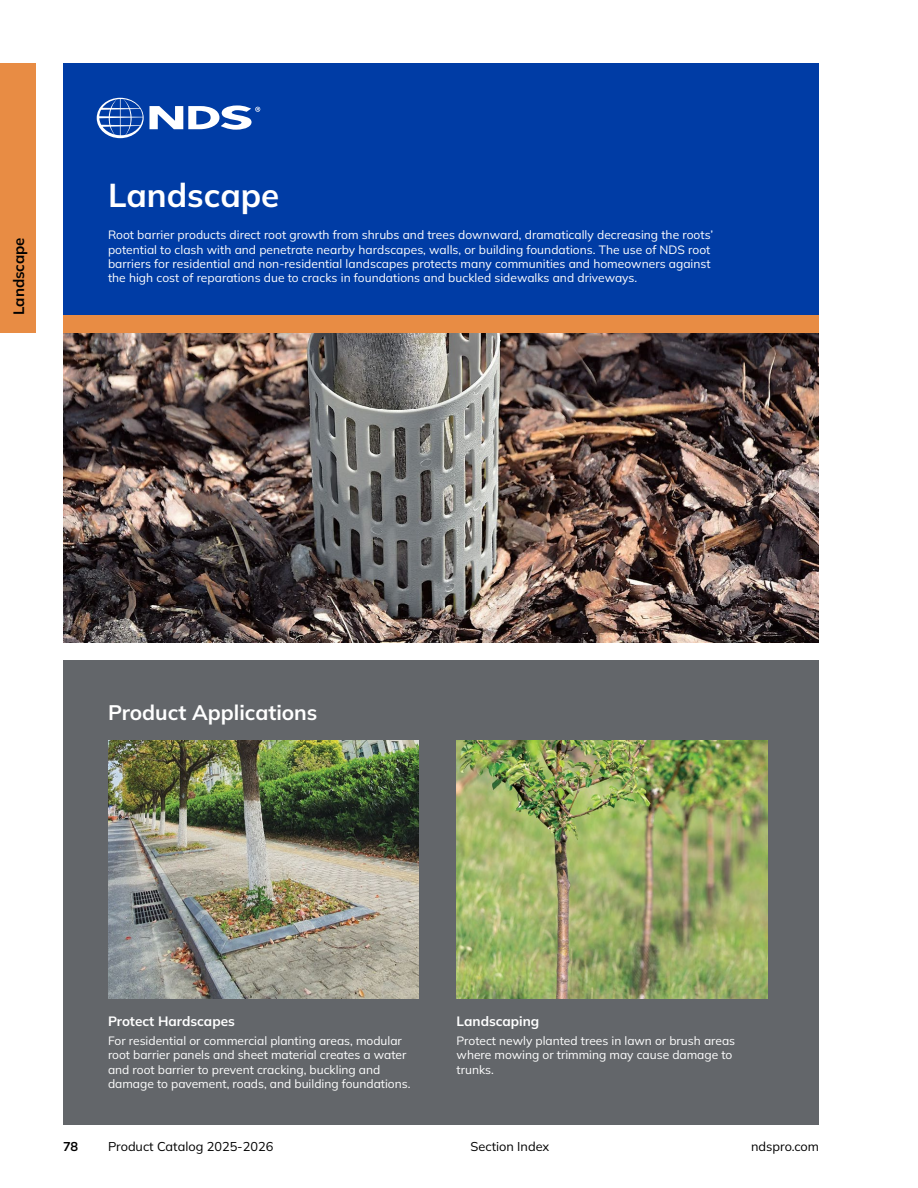
<style>
.page{position:relative;width:918px;height:1188px;background:#fff}
.page>*{position:absolute;margin:0;border:0;box-sizing:border-box;transform-origin:0 0}
.t1{font:700 33px "Mulish";color:#fff}
.t2{font:700 21px "Mulish";color:#fff}
.t3{font:700 15px "Mulish";letter-spacing:-.005em;color:#000}
.t4{font:700 13.5px "Mulish";color:#fff}
.t5{font:12.75px "Mulish";color:#000}
.t6{font:700 12.75px "Mulish";color:#000}
.t7{font:12px/14.2px "Mulish";color:#fff}
</style>
<div class="page">
<div style="left:63px;top:63px;width:756px;height:252px;background:#003ca5"></div>
<svg style="left:97px;top:98px;width:163px;height:40px"></svg>
<div style="left:63px;top:315px;width:756px;height:18px;background:#e88c44"></div>
<div style="left:0;top:63px;width:36px;height:270px;background:#e88c44"></div>
<div style="left:63px;top:661px;width:756px;height:464px;background:#63666a"></div>
<img style="left:64px;top:333px;width:755px;height:310px">
<img style="left:457px;top:741px;width:310px;height:258px">
<img style="left:108px;top:741px;width:310px;height:258px">
<p class="t3" style="left:8px;top:315px;width:79px;rotate:-90deg">Landscape</p>
<h1 class="t1" style="left:108px;top:172px;width:173px">Landscape</h1>
<p class="t7" style="left:108px;top:228px;width:607px">Root barrier products direct root growth from shrubs and trees downward, dramatically decreasing the roots’ potential to clash with and penetrate nearby hardscapes, walls, or building foundations. The use of NDS root barriers for residential and non-residential landscapes protects many communities and homeowners against the high cost of reparations due to cracks in foundations and buckled sidewalks and driveways.</p>
<h2 class="t2" style="left:108px;top:698px;width:211px">Product Applications</h2>
<p class="t4" style="left:108px;top:1012px;width:128px">Protect Hardscapes</p>
<p class="t4" style="left:457px;top:1012px;width:84px">Landscaping</p>
<p class="t7" style="left:108px;top:1033px;width:304px">For residential or commercial planting areas, modular root barrier panels and sheet material creates a water and root barrier to prevent cracking, buckling and damage to pavement, roads, and building foundations.</p>
<p class="t7" style="left:457px;top:1033px;width:280px">Protect newly planted trees in lawn or brush areas where mowing or trimming may cause damage to trunks.</p>
<p class="t6" style="left:63px;top:1138px;width:17px">78</p>
<p class="t5" style="left:108px;top:1138px;width:167px">Product Catalog 2025-2026</p>
<p class="t5" style="left:471px;top:1138px;width:80px">Section Index</p>
<p class="t5" style="left:751px;top:1138px;width:69px">ndspro.com</p>
</div>
